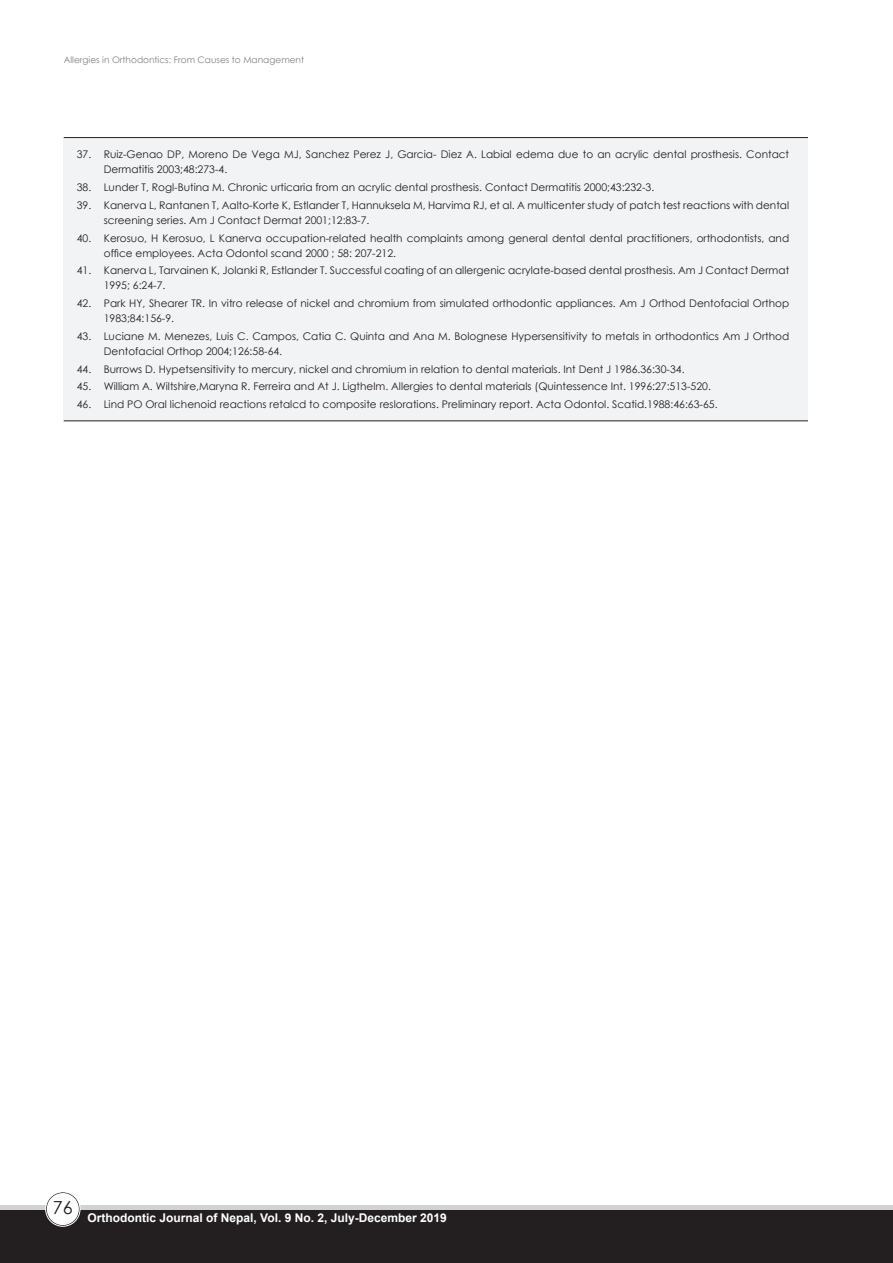
<style>
.page{position:relative;width:893px;height:1263px;background:#fff}
.page>*{position:absolute;margin:0;border:0;box-sizing:border-box;transform-origin:0 0}
.t1{font:18px "Century Gothic";color:#231f20}
.t2{font:700 12px "Arial";color:#fff}
.t3{font:10.5px/15px "Century Gothic";color:#231f20}
.t4{font:9px "Century Gothic";color:#808285}
</style>
<div class="page">
<div style="left:0;top:1205px;width:893px;height:58px;background:linear-gradient(to right,#d1d2d4,#d1d2d4)"></div>
<div style="left:0;top:1211px;width:893px;height:52px;background:#231f20"></div>
<div style="left:46px;top:1192px;width:33px;height:33px;background:#fff;border-radius:50%"></div>
<div style="left:46px;top:1192px;width:34px;height:34px;border:1px solid #231f20;border-radius:50%"></div>
<div style="left:45px;top:1191px;width:35px;height:36px;border:1px solid #fff;border-radius:50%"></div>
<div style="left:64px;top:138px;width:744px;height:283px;background:#f2f3f4"></div>
<hr style="left:64px;top:137px;width:744px;height:1px;background:#231f20">
<hr style="left:64px;top:420px;width:744px;height:1px;background:#231f20">
<p class="t4" style="left:64px;top:54px;width:242px">Allergies in Orthodontics: From Causes to Management</p>
<p class="t3" style="left:104px;top:147px;width:687px;text-indent:-27px">37. Ruiz-Genao DP, Moreno De Vega MJ, Sanchez Perez J, Garcia- Diez A. Labial edema due to an acrylic dental prosthesis. Contact<br>Dermatitis 2003;48:273-4.</p>
<p class="t3" style="left:77px;top:179px;width:579px">38. Lunder T, Rogl-Butina M. Chronic urticaria from an acrylic dental prosthesis. Contact Dermatitis 2000;43:232-3.</p>
<p class="t3" style="left:104px;top:197px;width:687px;text-indent:-27px">39. Kanerva L, Rantanen T, Aalto-Korte K, Estlander T, Hannuksela M, Harvima RJ, et al. A multicenter study of patch test reactions with dental screening series. Am J Contact Dermat 2001;12:83-7.</p>
<p class="t3" style="left:104px;top:230px;width:687px;text-indent:-27px">40. Kerosuo, H Kerosuo, L Kanerva occupation-related health complaints among general dental dental practitioners, orthodontists, and office employees. Acta Odontol scand 2000 ; 58: 207-212.</p>
<p class="t3" style="left:104px;top:263px;width:687px;text-indent:-27px">41. Kanerva L, Tarvainen K, Jolanki R, Estlander T. Successful coating of an allergenic acrylate-based dental prosthesis. Am J Contact Dermat<br>1995; 6:24-7.</p>
<p class="t3" style="left:104px;top:296px;width:687px;text-indent:-27px">42. Park HY, Shearer TR. In vitro release of nickel and chromium from simulated orthodontic appliances. Am J Orthod Dentofacial Orthop<br>1983;84:156-9.</p>
<p class="t3" style="left:104px;top:328px;width:687px;text-indent:-27px">43. Luciane M. Menezes, Luis C. Campos, Catia C. Quinta and Ana M. Bolognese Hypersensitivity to metals in orthodontics Am J Orthod<br>Dentofacial Orthop 2004;126:58-64.</p>
<p class="t3" style="left:77px;top:361px;width:609px">44. Burrows D. Hypetsensitivity to mercury, nickel and chromium in relation to dental materials. Int Dent J 1986.36:30-34.</p>
<p class="t3" style="left:77px;top:379px;width:636px">45. William A. Wiltshire,Maryna R. Ferreira and At J. Ligthelm. Allergies to dental materials (Quintessence Int. 1996:27:513-520.</p>
<p class="t3" style="left:77px;top:397px;width:642px">46. Lind PO Oral lichenoid reactions retalcd to composite reslorations. Preliminary report. Acta Odontol. Scatid.1988:46:63-65.</p>
<h1 class="t1" style="left:53px;top:1195px;width:21px">76</h1>
<p class="t2" style="left:88px;top:1209px;width:361px">Orthodontic Journal of Nepal, Vol. 9 No. 2, July-December 2019</p>
</div>
